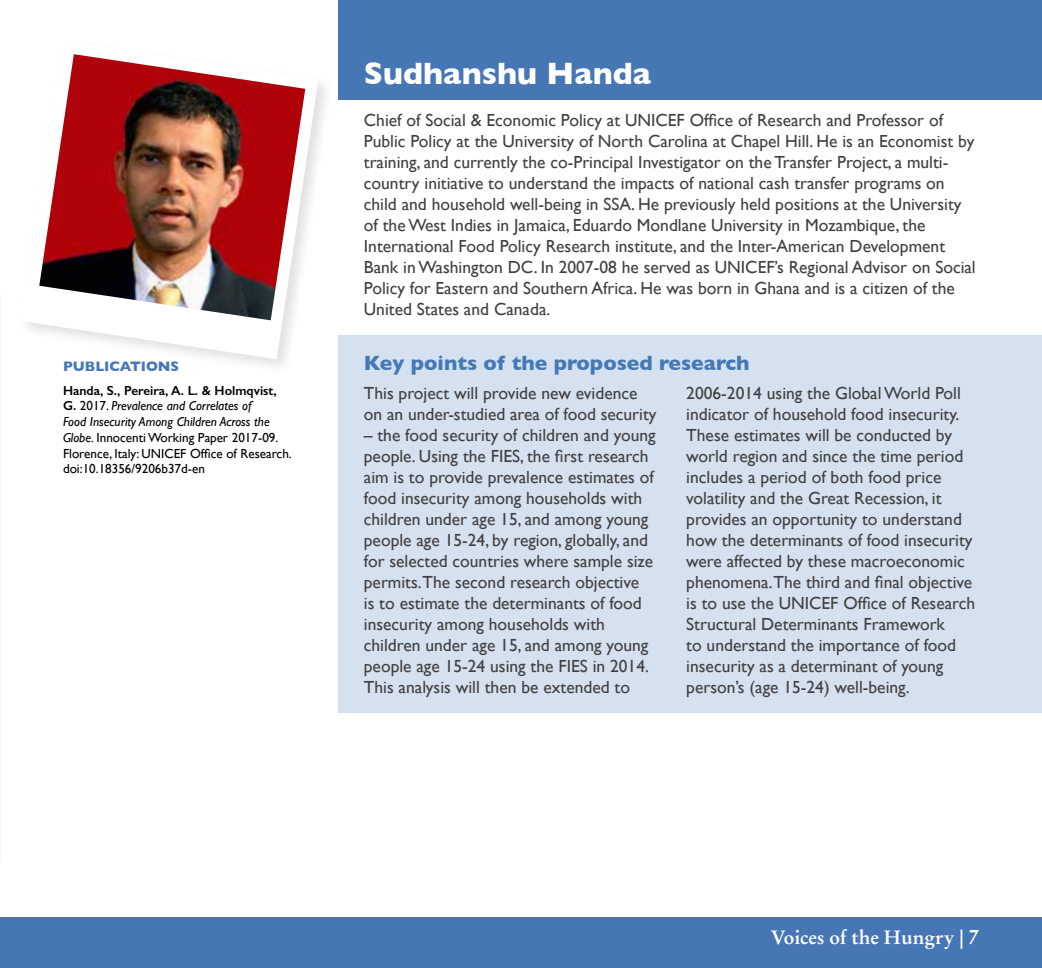
<style>
.page{position:relative;width:1042px;height:968px;background:#fff}
.page>*{position:absolute;margin:0;border:0;box-sizing:border-box;transform-origin:0 0}
.t1{font:700 31.5px "Gill Sans";color:#fff}
.t2{font:700 21px "Gill Sans";color:#4578b6}
.t3{font:700 19.25px "Stempel Garamond LT Std";color:#fff}
.t4{font:17.5px/21px "Gill Sans";color:#414042}
.t5{font:700 14px "Gill Sans";color:#4578b6}
.t6{font:13.12px/15.8px "Gill Sans";color:#000}
.s1{font-weight:600}
.s2{font-style:italic}
.s3{font-size:21px}
</style>
<div class="page">
<div style="left:0;top:916px;width:1042px;height:51px;background:#4677b4"></div>
<div style="left:338px;top:0;width:704px;height:99px;background:#4677b4"></div>
<div style="left:338px;top:335px;width:704px;height:377px;background:#d5e1ee"></div>
<svg style="left:26px;top:86px;width:292px;height:273px"></svg>
<img style="left:39px;top:54px;width:266px;height:266px">
<h1 class="t1" style="left:364px;top:48px;width:288px">Sudhanshu Handa</h1>
<p class="t4" style="left:364px;top:109px;width:613px">Chief of Social &amp; Economic Policy at UNICEF Office of Research and Professor of Public Policy at the University of North Carolina at Chapel Hill. He is an Economist by training, and currently the co-Principal Investigator on the Transfer Project, a multi&shy;country initiative to understand the impacts of national cash transfer programs on child and household well-being in SSA. He previously held positions at the University of the West Indies in Jamaica, Eduardo Mondlane University in Mozambique, the International Food Policy Research institute, and the Inter-American Development Bank in Washington DC. In 2007-08 he served as UNICEF’s Regional Advisor on Social Policy for Eastern and Southern Africa. He was born in Ghana and is a citizen of the United States and Canada.</p>
<p class="t5" style="left:63px;top:355px;width:118px">PUBLICATIONS</p>
<p class="t2" style="left:364px;top:346px;width:387px">Key points of the proposed research</p>
<p class="t6" style="left:63px;top:382px;width:230px"><span class="s1">Handa, S., Pereira, A. L. &amp; Holmqvist, G.</span> 2017. <span class="s2">Prevalence and Correlates of<br>Food Insecurity Among Children Across the Globe.</span> Innocenti Working Paper 2017-09.<br>Florence, Italy: UNICEF Office of Research. doi:10.18356/9206b37d-en</p>
<p class="t4" style="left:686px;top:382px;width:290px">2006-2014 using the Global World Poll indicator of household food insecurity.<br>These estimates will be conducted by world region and since the time period includes a period of both food price volatility and the Great Recession, it provides an opportunity to understand how the determinants of food insecurity were affected by these macroeconomic phenomena.The third and final objective is to use the UNICEF Office of Research Structural Determinants Framework<br>to understand the importance of food insecurity as a determinant of young person’s (age 15-24) well-being.</p>
<p class="t4" style="left:364px;top:382px;width:294px">This project will provide new evidence on an under-studied area of food security</p>
<p class="t4" style="left:364px;top:424px;width:293px">– the food security of children and young people. Using the FIES, the first research aim is to provide prevalence estimates of food insecurity among households with children under age 15, and among young people age 15-24, by region, globally, and for selected countries where sample size permits.The second research objective<br>is to estimate the determinants of food insecurity among households with children under age 15, and among young people age 15-24 using the FIES in 2014.<br>This analysis will then be extended to</p>
<p class="t3" style="left:770px;top:925px;width:210px">Voices of the Hungry | <span class="s3">7</span></p>
</div>
